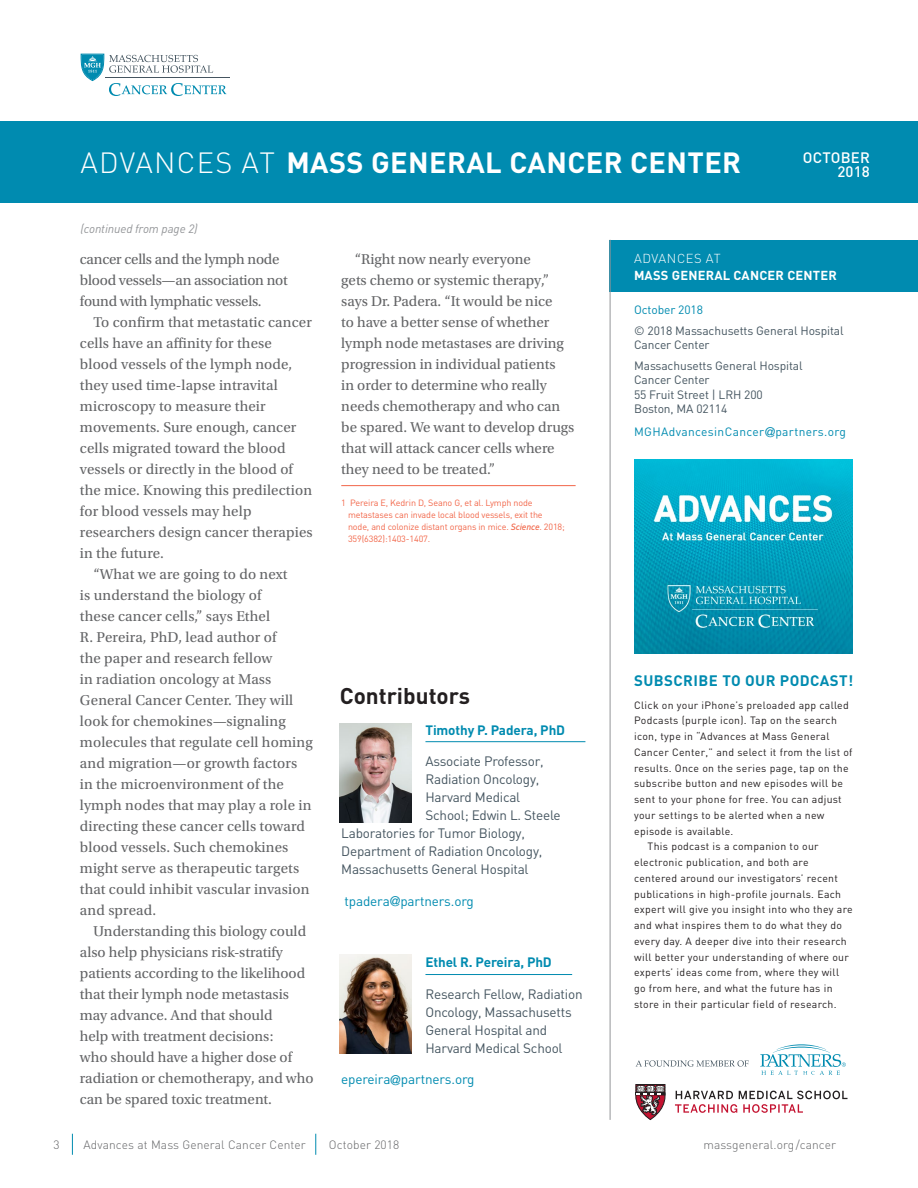
<style>
.page{position:relative;width:918px;height:1188px;background:#fff}
.page>*{position:absolute;margin:0;border:0;box-sizing:border-box;transform-origin:0 0}
.t1{font:700 28.95px "DIN";letter-spacing:.015em;color:#fff}
.t2{font:700 22.5px "DIN";color:#231f20}
.t3{font:15px/21px "Utopia Std";letter-spacing:.005em;color:#636466}
.t4{font:15px/21px "Utopia Std";letter-spacing:-.015em;color:#636466}
.t5{font:700 15px "DIN";letter-spacing:.03em;color:#008bb0}
.t6{font:500 15px "DINOT";letter-spacing:.01em;color:#fff}
.t7{font:500 15px "DIN";color:#fff}
.t8{font:13.5px/18px "DIN";letter-spacing:-.015em;color:#455560}
.t9{font:13.5px "DIN";letter-spacing:-.01em;color:#008bb0}
.t10{font:700 13.5px "DIN";letter-spacing:-.01em;color:#008bb0}
.t11{font:700 12.9px "DIN";letter-spacing:.015em;color:#fff}
.t12{font:300 12.9px "DIN";letter-spacing:.045em;color:#fff}
.t13{font:12px/14.2px "DIN";letter-spacing:-.01em;color:#455560}
.t14{font:300 12px "DIN";letter-spacing:.01em;color:#636466}
.t15{font:12px "DIN";letter-spacing:.03em;color:#008bb0}
.t16{font:italic 12px "DIN";letter-spacing:-.01em;color:#939598}
.t17{font:300 12px "DINOT";letter-spacing:.01em;color:#636466}
.t18{font:12px "DINOT";letter-spacing:-.01em;color:#008bb0}
.t19{font:10.5px "DIN";letter-spacing:.03em;color:#231f20}
.t20{font:9px/12px "DIN Pro";letter-spacing:-.015em;color:#f26649}
.s1{font-weight:300}
.s2{font-weight:500;font-style:italic}
.s3{font-family:"Helvetica Neue"}
.s4{font-family:"DIN"}
.s5{font-family:"Helvetica Neue";font-size:13.5px}
</style>
<div class="page">
<svg style="left:72px;top:1134px;width:1px;height:21px"></svg>
<svg style="left:316px;top:1134px;width:1px;height:21px"></svg>
<hr style="left:341px;top:485px;width:235px;height:1px;background:#f26649">
<div style="left:0;top:121px;width:918px;height:82px;background:#008bb0"></div>
<hr style="left:106px;top:78px;width:124px;height:1px;background:#455560">
<svg style="left:81px;top:54px;width:145px;height:42px"></svg>
<hr style="left:425px;top:741px;width:160px;height:1px;background:#008bb0">
<img style="left:339px;top:724px;width:73px;height:99px">
<div style="left:610px;top:240px;width:308px;height:52px;background:#008bb0"></div>
<hr style="left:610px;top:240px;width:1px;height:880px;background:#939598">
<svg style="left:635px;top:1084px;width:31px;height:36px"></svg>
<svg style="left:675px;top:1091px;width:173px;height:22px"></svg>
<svg style="left:760px;top:1044px;width:86px;height:31px"></svg>
<svg style="left:636px;top:1060px;width:113px;height:7px"></svg>
<img style="left:634px;top:459px;width:218px;height:194px">
<hr style="left:425px;top:974px;width:147px;height:1px;background:#008bb0">
<img style="left:339px;top:954px;width:73px;height:99px">
<h1 class="t1" style="left:81px;top:144px;width:662px"><span class="s1">ADVANCES AT</span> MASS GENERAL CANCER CENTER</h1>
<p class="t6" style="left:803px;top:147px;width:68px">OCTOBER</p>
<p class="t7" style="left:837px;top:162px;width:34px">2018</p>
<p class="t16" style="left:81px;top:221px;width:119px">(continued from page 2)</p>
<p class="t4" style="left:80px;top:249px;width:209px">cancer cells and the lymph node blood vessels—an association not found with lymphatic vessels.</p>
<p class="t3" style="left:93px;top:312px;width:220px">To confirm that metastatic cancer</p>
<p class="t3" style="left:80px;top:333px;width:194px">cells have an affinity for these</p>
<p class="t3" style="left:80px;top:354px;width:214px">blood vessels of the lymph node,</p>
<p class="t3" style="left:80px;top:375px;width:199px">they used time-lapse intravital</p>
<p class="t3" style="left:80px;top:396px;width:187px">microscopy to measure their</p>
<p class="t3" style="left:80px;top:417px;width:218px">movements. Sure enough, cancer</p>
<p class="t3" style="left:80px;top:438px;width:207px">cells migrated toward the blood</p>
<p class="t3" style="left:80px;top:459px;width:215px">vessels or directly in the blood of</p>
<p class="t3" style="left:80px;top:480px;width:234px">the mice. Knowing this predilection</p>
<p class="t3" style="left:80px;top:501px;width:173px">for blood vessels may help</p>
<p class="t3" style="left:80px;top:522px;width:234px">researchers design cancer therapies</p>
<p class="t3" style="left:80px;top:543px;width:85px">in the future.</p>
<p class="t3" style="left:93px;top:564px;width:196px">“What we are going to do next</p>
<p class="t3" style="left:80px;top:585px;width:183px">is understand the biology of</p>
<p class="t3" style="left:80px;top:606px;width:192px">these cancer cells,” says Ethel</p>
<p class="t3" style="left:80px;top:627px;width:198px">R. Pereira, PhD, lead author of</p>
<p class="t3" style="left:80px;top:648px;width:194px">the paper and research fellow</p>
<p class="t3" style="left:80px;top:669px;width:193px">in radiation oncology at Mass</p>
<p class="t3" style="left:80px;top:690px;width:215px">General Cancer Center. They will</p>
<p class="t3" style="left:80px;top:711px;width:207px">look for chemokines—signaling</p>
<p class="t3" style="left:80px;top:732px;width:234px">molecules that regulate cell homing</p>
<p class="t3" style="left:80px;top:753px;width:219px">and migration—or growth factors</p>
<p class="t3" style="left:80px;top:774px;width:206px">in the microenvironment of the</p>
<p class="t3" style="left:80px;top:795px;width:233px">lymph nodes that may play a role in</p>
<p class="t3" style="left:80px;top:816px;width:227px">directing these cancer cells toward</p>
<p class="t3" style="left:80px;top:837px;width:210px">blood vessels. Such chemokines</p>
<p class="t3" style="left:80px;top:858px;width:221px">might serve as therapeutic targets</p>
<p class="t3" style="left:80px;top:879px;width:231px">that could inhibit vascular invasion</p>
<p class="t3" style="left:80px;top:900px;width:78px">and spread.</p>
<p class="t3" style="left:93px;top:921px;width:214px">Understanding this biology could</p>
<p class="t3" style="left:80px;top:942px;width:205px">also help physicians risk-stratify</p>
<p class="t3" style="left:80px;top:963px;width:227px">patients according to the likelihood</p>
<p class="t3" style="left:80px;top:984px;width:211px">that their lymph node metastasis</p>
<p class="t3" style="left:80px;top:1005px;width:194px">may advance. And that should</p>
<p class="t3" style="left:80px;top:1026px;width:195px">help with treatment decisions:</p>
<p class="t3" style="left:80px;top:1047px;width:214px">who should have a higher dose of</p>
<p class="t3" style="left:80px;top:1068px;width:235px">radiation or chemotherapy, and who</p>
<p class="t3" style="left:80px;top:1089px;width:194px">can be spared toxic treatment.</p>
<p class="t3" style="left:341px;top:249px;width:235px;text-indent:14px">“Right now nearly everyone<br>gets chemo or systemic therapy,” says Dr. Padera. “It would be nice<br>to have a better sense of whether lymph node metastases are driving progression in individual patients<br>in order to determine who really needs chemotherapy and who can be spared. We want to develop drugs that will attack cancer cells where they need to be treated.”</p>
<p class="t20" style="left:348px;top:496px;width:218px;text-indent:-7px">1 Pereira E, Kedrin D, Seano G, et al. Lymph node metastases can invade local blood vessels, exit the node, and colonize distant organs in mice. <span class="s2">Science</span>. 2018; 359(6382):1403-1407.</p>
<h2 class="t2" style="left:340px;top:681px;width:132px">Contributors</h2>
<p class="t10" style="left:425px;top:721px;width:141px">Timothy P. Padera, PhD</p>
<p class="t8" style="left:425px;top:752px;width:120px">Associate Professor,</p>
<p class="t8" style="left:425px;top:770px;width:115px">Radiation Oncology,</p>
<p class="t8" style="left:425px;top:788px;width:96px">Harvard Medical</p>
<p class="t8" style="left:425px;top:806px;width:137px">School; Edwin L. Steele</p>
<p class="t8" style="left:341px;top:824px;width:185px">Laboratories for Tumor Biology,</p>
<p class="t8" style="left:341px;top:842px;width:203px">Department of Radiation Oncology,</p>
<p class="t8" style="left:341px;top:860px;width:189px">Massachusetts General Hospital</p>
<p class="t9" style="left:345px;top:892px;width:131px">tpadera<span class="s3">@</span>partners.org</p>
<p class="t10" style="left:425px;top:954px;width:128px">Ethel R. Pereira, PhD</p>
<p class="t8" style="left:425px;top:985px;width:159px">Research Fellow, Radiation<br>Oncology, Massachusetts<br>General Hospital and<br>Harvard Medical School</p>
<p class="t9" style="left:341px;top:1071px;width:135px">epereira<span class="s3">@</span>partners.org</p>
<p class="t12" style="left:634px;top:250px;width:88px">ADVANCES AT</p>
<p class="t11" style="left:634px;top:267px;width:204px">MASS GENERAL CANCER CENTER</p>
<p class="t18" style="left:634px;top:301px;width:70px">October <span class="s4">2018</span></p>
<p class="t13" style="left:634px;top:323px;width:211px">© 2018 Massachusetts General Hospital<br>Cancer Center</p>
<p class="t13" style="left:634px;top:358px;width:170px">Massachusetts General Hospital<br>Cancer Center<br>55 Fruit Street | LRH 200<br>Boston, MA 02114</p>
<p class="t15" style="left:634px;top:424px;width:213px">MGHAdvancesinCancer<span class="s5">@</span>partners.org</p>
<p class="t5" style="left:634px;top:671px;width:221px">SUBSCRIBE TO OUR PODCAST!</p>
<p class="t19" style="left:634px;top:698px;width:216px">Click on your iPhone’s preloaded app called</p>
<p class="t19" style="left:634px;top:714px;width:204px">Podcasts (purple icon). Tap on the search</p>
<p class="t19" style="left:634px;top:730px;width:197px">icon, type in “Advances at Mass General</p>
<p class="t19" style="left:634px;top:746px;width:220px">Cancer Center,” and select it from the list of</p>
<p class="t19" style="left:634px;top:761px;width:216px">results. Once on the series page, tap on the</p>
<p class="t19" style="left:634px;top:777px;width:210px">subscribe button and new episodes will be</p>
<p class="t19" style="left:634px;top:793px;width:209px">sent to your phone for free. You can adjust</p>
<p class="t19" style="left:634px;top:809px;width:192px">your settings to be alerted when a new</p>
<p class="t19" style="left:634px;top:824px;width:101px">episode is available.</p>
<p class="t19" style="left:648px;top:840px;width:173px">This podcast is a companion to our</p>
<p class="t19" style="left:634px;top:856px;width:176px">electronic publication, and both are</p>
<p class="t19" style="left:634px;top:872px;width:205px">centered around our investigators’ recent</p>
<p class="t19" style="left:634px;top:887px;width:209px">publications in high-profile journals. Each</p>
<p class="t19" style="left:634px;top:903px;width:220px">expert will give you insight into who they are</p>
<p class="t19" style="left:634px;top:919px;width:209px">and what inspires them to do what they do</p>
<p class="t19" style="left:634px;top:935px;width:214px">every day. A deeper dive into their research</p>
<p class="t19" style="left:634px;top:950px;width:216px">will better your understanding of where our</p>
<p class="t19" style="left:634px;top:966px;width:207px">experts’ ideas come from, where they will</p>
<p class="t19" style="left:634px;top:982px;width:200px">go from here, and what the future has in</p>
<p class="t19" style="left:634px;top:998px;width:204px">store in their particular field of research.</p>
<p class="t14" style="left:53px;top:1137px;width:8px">3</p>
<p class="t14" style="left:84px;top:1137px;width:224px">Advances at Mass General Cancer Center</p>
<p class="t17" style="left:329px;top:1136px;width:72px">October <span class="s4">2018</span></p>
<p class="t14" style="left:703px;top:1137px;width:134px">massgeneral.org/cancer</p>
</div>
